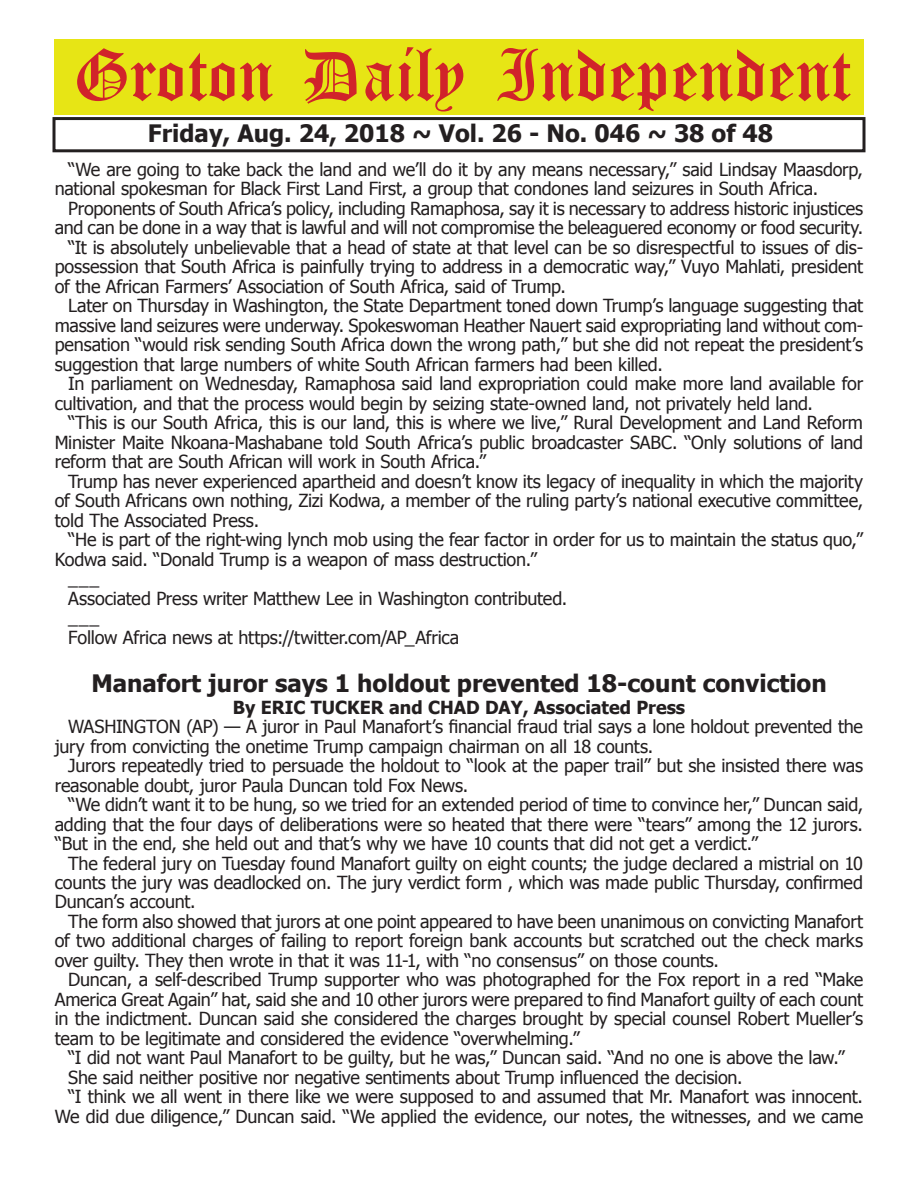
<style>
.page{position:relative;width:918px;height:1188px;background:#fff}
.page>*{position:absolute;margin:0;border:0;box-sizing:border-box;transform-origin:0 0}
.t1{font:54px "Old English Five";color:#d1232a}
.t2{font:700 24px "Tahoma";color:#231f20}
.t3{font:18px/19.5px "Tahoma";letter-spacing:-.015em;color:#231f20;text-align:justify}
.t4{font:700 18px "Tahoma";color:#231f20}
</style>
<div class="page">
<div style="left:52px;top:117px;width:814px;height:35px;border:3px solid #231f20"></div>
<div style="left:54px;top:40px;width:810px;height:75px;background:#e7e515"></div>
<h1 class="t1" style="left:73px;top:50px;width:779px">Groton Daily Independent</h1>
<h2 class="t2" style="left:148px;top:116px;width:627px">Friday, Aug. 24, 2018 ~ Vol. 26 - No. 046 ~ 38 of 48</h2>
<p class="t3" style="left:55px;top:159px;width:810px;text-indent:14px">“We are going to take back the land and we’ll do it by any means necessary,” said Lindsay Maasdorp, national spokesman for Black First Land First, a group that condones land seizures in South Africa.</p>
<p class="t3" style="left:68px;top:198px;width:796px">Proponents of South Africa’s policy, including Ramaphosa, say it is necessary to address historic injustices</p>
<p class="t3" style="left:55px;top:217px;width:810px">and can be done in a way that is lawful and will not compromise the beleaguered economy or food security.</p>
<p class="t3" style="left:68px;top:237px;width:796px">“It is absolutely unbelievable that a head of state at that level can be so disrespectful to issues of dis-</p>
<p class="t3" style="left:55px;top:256px;width:810px">possession that South Africa is painfully trying to address in a democratic way,” Vuyo Mahlati, president</p>
<p class="t3" style="left:55px;top:276px;width:513px">of the African Farmers’ Association of South Africa, said of Trump.</p>
<p class="t3" style="left:68px;top:295px;width:796px">Later on Thursday in Washington, the State Department toned down Trump’s language suggesting that</p>
<p class="t3" style="left:55px;top:314px;width:810px">massive land seizures were underway. Spokeswoman Heather Nauert said expropriating land without com-</p>
<p class="t3" style="left:55px;top:334px;width:810px">pensation “would risk sending South Africa down the wrong path,” but she did not repeat the president’s</p>
<p class="t3" style="left:55px;top:353px;width:610px">suggestion that large numbers of white South African farmers had been killed.</p>
<p class="t3" style="left:68px;top:373px;width:797px">In parliament on Wednesday, Ramaphosa said land expropriation could make more land available for</p>
<p class="t3" style="left:55px;top:392px;width:760px">cultivation, and that the process would begin by seizing state-owned land, not privately held land.</p>
<p class="t3" style="left:68px;top:412px;width:796px">“This is our South Africa, this is our land, this is where we live,” Rural Development and Land Reform</p>
<p class="t3" style="left:55px;top:431px;width:810px">Minister Maite Nkoana-Mashabane told South Africa’s public broadcaster SABC. “Only solutions of land</p>
<p class="t3" style="left:55px;top:451px;width:433px">reform that are South African will work in South Africa.”</p>
<p class="t3" style="left:68px;top:470px;width:796px">Trump has never experienced apartheid and doesn’t know its legacy of inequality in which the majority</p>
<p class="t3" style="left:55px;top:490px;width:810px">of South Africans own nothing, Zizi Kodwa, a member of the ruling party’s national executive committee,</p>
<p class="t3" style="left:55px;top:509px;width:206px">told The Associated Press.</p>
<p class="t3" style="left:68px;top:529px;width:796px">“He is part of the right-wing lynch mob using the fear factor in order for us to maintain the status quo,”</p>
<p class="t3" style="left:55px;top:548px;width:484px">Kodwa said. “Donald Trump is a weapon of mass destruction.”</p>
<p class="t3" style="left:68px;top:568px;width:33px">___</p>
<p class="t3" style="left:68px;top:587px;width:501px">Associated Press writer Matthew Lee in Washington contributed.</p>
<p class="t3" style="left:68px;top:607px;width:33px">___</p>
<p class="t3" style="left:68px;top:626px;width:393px">Follow Africa news at https://twitter.com/AP_Africa</p>
<h2 class="t2" style="left:91px;top:666px;width:737px">Manafort juror says 1 holdout prevented 18-count conviction</h2>
<p class="t4" style="left:233px;top:694px;width:454px">By ERIC TUCKER and CHAD DAY, Associated Press</p>
<p class="t3" style="left:55px;top:716px;width:810px;text-indent:14px">WASHINGTON (AP) — A juror in Paul Manafort’s financial fraud trial says a lone holdout prevented the jury from convicting the onetime Trump campaign chairman on all 18 counts.</p>
<p class="t3" style="left:55px;top:755px;width:810px;text-indent:14px">Jurors repeatedly tried to persuade the holdout to “look at the paper trail” but she insisted there was reasonable doubt, juror Paula Duncan told Fox News.</p>
<p class="t3" style="left:55px;top:794px;width:810px;text-indent:14px">“We didn’t want it to be hung, so we tried for an extended period of time to convince her,” Duncan said, adding that the four days of deliberations were so heated that there were “tears” among the 12 jurors. “But in the end, she held out and that’s why we have 10 counts that did not get a verdict.”</p>
<p class="t3" style="left:55px;top:852px;width:810px;text-indent:14px">The federal jury on Tuesday found Manafort guilty on eight counts; the judge declared a mistrial on 10 counts the jury was deadlocked on. The jury verdict form , which was made public Thursday, confirmed Duncan’s account.</p>
<p class="t3" style="left:55px;top:911px;width:810px;text-indent:14px">The form also showed that jurors at one point appeared to have been unanimous on convicting Manafort of two additional charges of failing to report foreign bank accounts but scratched out the check marks over guilty. They then wrote in that it was 11-1, with “no consensus” on those counts.</p>
<p class="t3" style="left:55px;top:969px;width:810px;text-indent:14px">Duncan, a self-described Trump supporter who was photographed for the Fox report in a red “Make America Great Again” hat, said she and 10 other jurors were prepared to find Manafort guilty of each count in the indictment. Duncan said she considered the charges brought by special counsel Robert Mueller’s team to be legitimate and considered the evidence “overwhelming.”</p>
<p class="t3" style="left:68px;top:1047px;width:778px">“I did not want Paul Manafort to be guilty, but he was,” Duncan said. “And no one is above the law.”</p>
<p class="t3" style="left:68px;top:1067px;width:676px">She said neither positive nor negative sentiments about Trump influenced the decision.</p>
<p class="t3" style="left:68px;top:1086px;width:796px">“I think we all went in there like we were supposed to and assumed that Mr. Manafort was innocent.</p>
<p class="t3" style="left:55px;top:1106px;width:810px">We did due diligence,” Duncan said. “We applied the evidence, our notes, the witnesses, and we came</p>
</div>
